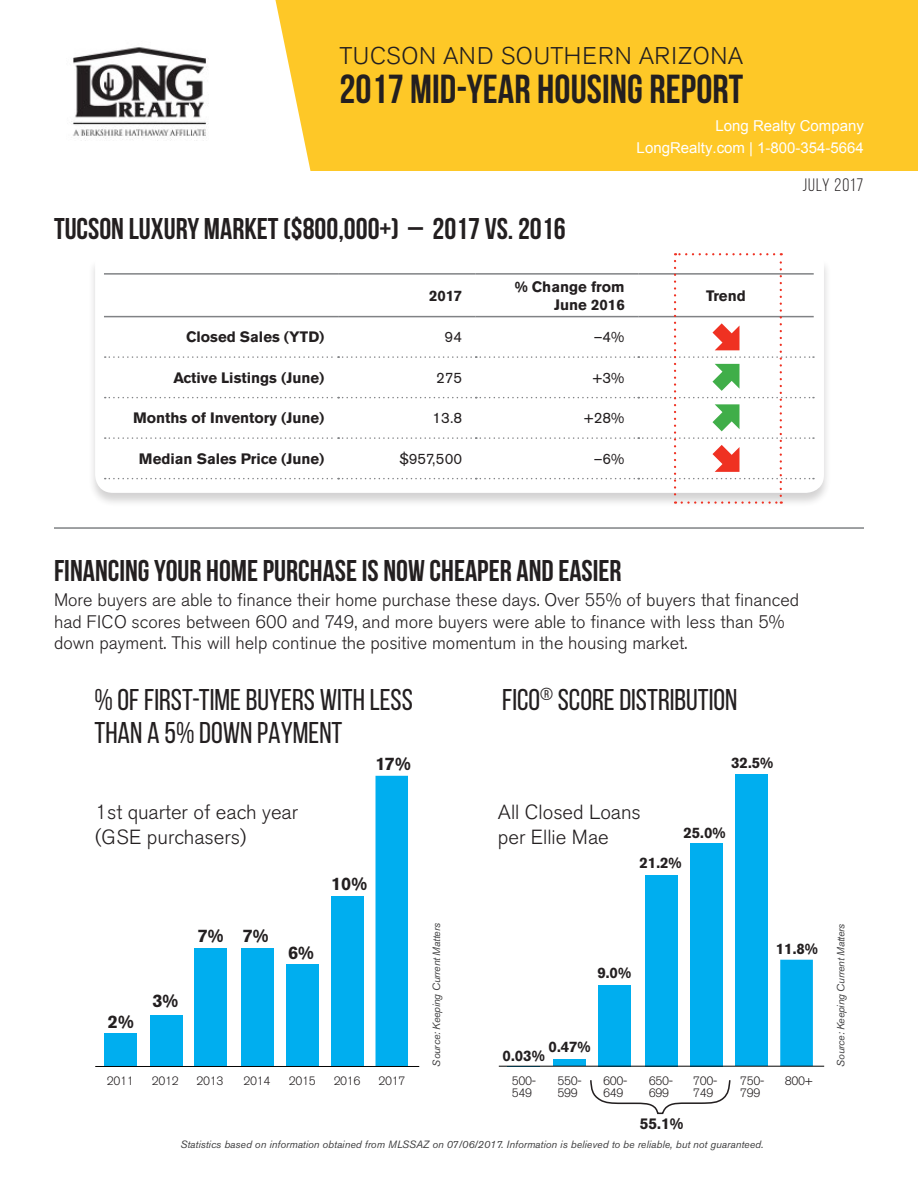
<style>
.page{position:relative;width:918px;height:1188px;background:#fff}
.page>*{position:absolute;margin:0;border:0;box-sizing:border-box;transform-origin:0 0}
.t1{font:700 40.5px "Bebas Neue";color:#231f20}
.t2{font:700 30px "Bebas Neue";color:#231f20}
.t3{font:30px/33px "Bebas Neue";color:#231f20}
.t4{font:300 24px "Akzidenz Grotesk BE";letter-spacing:.03em;color:#231f20}
.t5{font:300 20.25px/24.5px "Akzidenz Grotesk BE";color:#231f20}
.t6{font:300 18px/21.6px "Akzidenz Grotesk BE";color:#231f20}
.t7{font:700 18px "Akzidenz Grotesk BE";color:#231f20}
.t8{font:18px "Bebas Neue";letter-spacing:.06em;color:#231f20}
.t9{font:700 15.6px "Akzidenz Grotesk BE";color:#231f20}
.t10{font:700 15px/18px "Akzidenz Grotesk BE";color:#231f20;text-align:right}
.t11{font:15px/22.5px "Arial";color:#fff;text-align:right}
.t12{font:15px "Akzidenz Grotesk BE";color:#231f20}
.t13{font:300 12px/12px "Akzidenz Grotesk BE";letter-spacing:-.03em;color:#231f20}
.t14{font:italic 10.5px "Akzidenz Grotesk BE";color:#3e3e3f}
.t15{font:italic 10.5px "Akzidenz Grotesk BE";letter-spacing:-.02em;color:#3e3e3f}
</style>
<div class="page">
<div style="left:275px;top:0;width:643px;height:171px;background:#fec827"></div>
<div style="left:87px;top:259px;width:745px;height:248px;background:#231f20;opacity:.2"></div>
<svg style="left:95px;top:260px;width:729px;height:233px"></svg>
<hr style="left:104px;top:273px;width:234px;height:2px;background:#808285">
<hr style="left:104px;top:316px;width:234px;height:1px;background:#808285">
<svg style="left:105px;top:253px;width:709px;height:251px"></svg>
<hr style="left:54px;top:527px;width:810px;height:2px;background:#808285">
<div style="left:376px;top:776px;width:32px;height:290px;background:#00aeef"></div>
<div style="left:331px;top:896px;width:33px;height:170px;background:#00aeef"></div>
<div style="left:286px;top:964px;width:32px;height:102px;background:#00aeef"></div>
<div style="left:241px;top:948px;width:33px;height:118px;background:#00aeef"></div>
<div style="left:194px;top:948px;width:33px;height:118px;background:#00aeef"></div>
<div style="left:150px;top:1015px;width:32px;height:51px;background:#00aeef"></div>
<div style="left:104px;top:1033px;width:32px;height:33px;background:#00aeef"></div>
<hr style="left:95px;top:1066px;width:324px;height:1px;background:#050504">
<div style="left:780px;top:960px;width:33px;height:106px;background:#00aeef"></div>
<div style="left:736px;top:774px;width:32px;height:292px;background:#00aeef"></div>
<div style="left:690px;top:843px;width:33px;height:223px;background:#00aeef"></div>
<div style="left:645px;top:875px;width:33px;height:191px;background:#00aeef"></div>
<div style="left:598px;top:985px;width:33px;height:81px;background:#00aeef"></div>
<div style="left:554px;top:1060px;width:32px;height:6px;background:#00aeef"></div>
<hr style="left:499px;top:1066px;width:325px;height:1px;background:#050504">
<svg style="left:590px;top:1080px;width:141px;height:35px"></svg>
<img style="left:71px;top:47px;width:136px;height:94px">
<h3 class="t4" style="left:340px;top:43px;width:405px">TUCSON AND SOUTHERN ARIZONA</h3>
<h1 class="t1" style="left:339px;top:67px;width:405px">2017 MID-YEAR HOUSING REPORT</h1>
<p class="t11" style="left:637px;top:114px;width:229px">Long-Realty-Company<br>LongRealty.com-|-1-800-354-5664</p>
<h2 class="t2" style="left:54px;top:212px;width:513px">TUCSON LUXURY MARKET ($800,000+) – 2017 VS. 2016</h2>
<p class="t10" style="left:429px;top:287px;width:35px">2017</p>
<p class="t10" style="left:515px;top:278px;width:111px">% Change from<br>June 2016</p>
<p class="t10" style="left:706px;top:287px;width:41px">Trend</p>
<p class="t10" style="left:186px;top:328px;width:140px">Closed Sales (YTD)</p>
<p class="t12" style="left:444px;top:328px;width:19px">94</p>
<p class="t12" style="left:594px;top:328px;width:32px">–4%</p>
<p class="t10" style="left:173px;top:369px;width:153px">Active Listings (June)</p>
<p class="t12" style="left:436px;top:369px;width:27px">275</p>
<p class="t12" style="left:593px;top:369px;width:34px">+3%</p>
<p class="t10" style="left:133px;top:409px;width:193px">Months of Inventory (June)</p>
<p class="t12" style="left:433px;top:409px;width:31px">13.8</p>
<p class="t12" style="left:584px;top:409px;width:42px">+28%</p>
<p class="t10" style="left:139px;top:450px;width:187px">Median Sales Price (June)</p>
<p class="t12" style="left:399px;top:450px;width:64px">$957,500</p>
<p class="t12" style="left:594px;top:450px;width:32px">–6%</p>
<h2 class="t2" style="left:54px;top:554px;width:569px">FINANCING YOUR HOME PURCHASE IS NOW CHEAPER AND EASIER</h2>
<p class="t8" style="left:803px;top:175px;width:62px">July 2017</p>
<p class="t6" style="left:54px;top:589px;width:747px">More buyers are able to finance their home purchase these days. Over 55% of buyers that financed had FICO scores between 600 and 749, and more buyers were able to finance with less than 5% down payment. This will help continue the positive momentum in the housing market.</p>
<h2 class="t3" style="left:94px;top:682px;width:320px">% OF FIRST-TIME BUYERS WITH LESS<br>THAN A 5% DOWN PAYMENT</h2>
<p class="t7" style="left:376px;top:753px;width:37px">17%</p>
<h2 class="t3" style="left:502px;top:682px;width:237px">FICO<sup>®</sup> SCORE DISTRIBUTION</h2>
<p class="t10" style="left:731px;top:754px;width:44px">32.5%</p>
<p class="t5" style="left:95px;top:801px;width:204px">1st quarter of each year (GSE purchasers)</p>
<p class="t5" style="left:498px;top:801px;width:145px">All Closed Loans per Ellie Mae</p>
<p class="t10" style="left:683px;top:824px;width:44px">25.0%</p>
<p class="t7" style="left:108px;top:1012px;width:27px">2%</p>
<p class="t7" style="left:152px;top:991px;width:27px">3%</p>
<p class="t7" style="left:198px;top:925px;width:72px">7% 7%</p>
<p class="t7" style="left:331px;top:873px;width:37px">10%</p>
<p class="t7" style="left:288px;top:943px;width:27px">6%</p>
<p class="t13" style="left:107px;top:1075px;width:28px">2011</p>
<p class="t13" style="left:152px;top:1075px;width:28px">2012</p>
<p class="t13" style="left:197px;top:1075px;width:28px">2013</p>
<p class="t13" style="left:244px;top:1075px;width:28px">2014</p>
<p class="t13" style="left:289px;top:1075px;width:28px">2015</p>
<p class="t13" style="left:334px;top:1075px;width:28px">2016</p>
<p class="t13" style="left:379px;top:1075px;width:28px">2017</p>
<p class="t15" style="left:430px;top:1066px;width:145px;rotate:-90deg">Source: Keeping Current Matters</p>
<p class="t10" style="left:639px;top:854px;width:44px">21.2%</p>
<p class="t10" style="left:597px;top:964px;width:35px">9.0%</p>
<p class="t10" style="left:549px;top:1038px;width:44px">0.47%</p>
<p class="t10" style="left:503px;top:1047px;width:44px">0.03%</p>
<p class="t10" style="left:776px;top:940px;width:44px">11.8%</p>
<p class="t13" style="left:512px;top:1075px;width:26px">500-<br>549</p>
<p class="t13" style="left:693px;top:1075px;width:26px">700-<br>749</p>
<p class="t13" style="left:740px;top:1075px;width:26px">750-<br>799</p>
<p class="t13" style="left:557px;top:1075px;width:26px">550-<br>599</p>
<p class="t13" style="left:603px;top:1075px;width:26px">600-<br>649</p>
<p class="t13" style="left:649px;top:1075px;width:26px">650-</p>
<p class="t13" style="left:785px;top:1075px;width:30px">800+</p>
<p class="t13" style="left:649px;top:1087px;width:22px">699</p>
<p class="t9" style="left:640px;top:1115px;width:45px">55.1%</p>
<p class="t14" style="left:180px;top:1138px;width:585px">Statistics based on information obtained from MLSSAZ on 07/06/2017. Information is believed to be reliable, but not guaranteed.</p>
<p class="t15" style="left:835px;top:1067px;width:145px;rotate:-90deg">Source: Keeping Current Matters</p>
</div>
